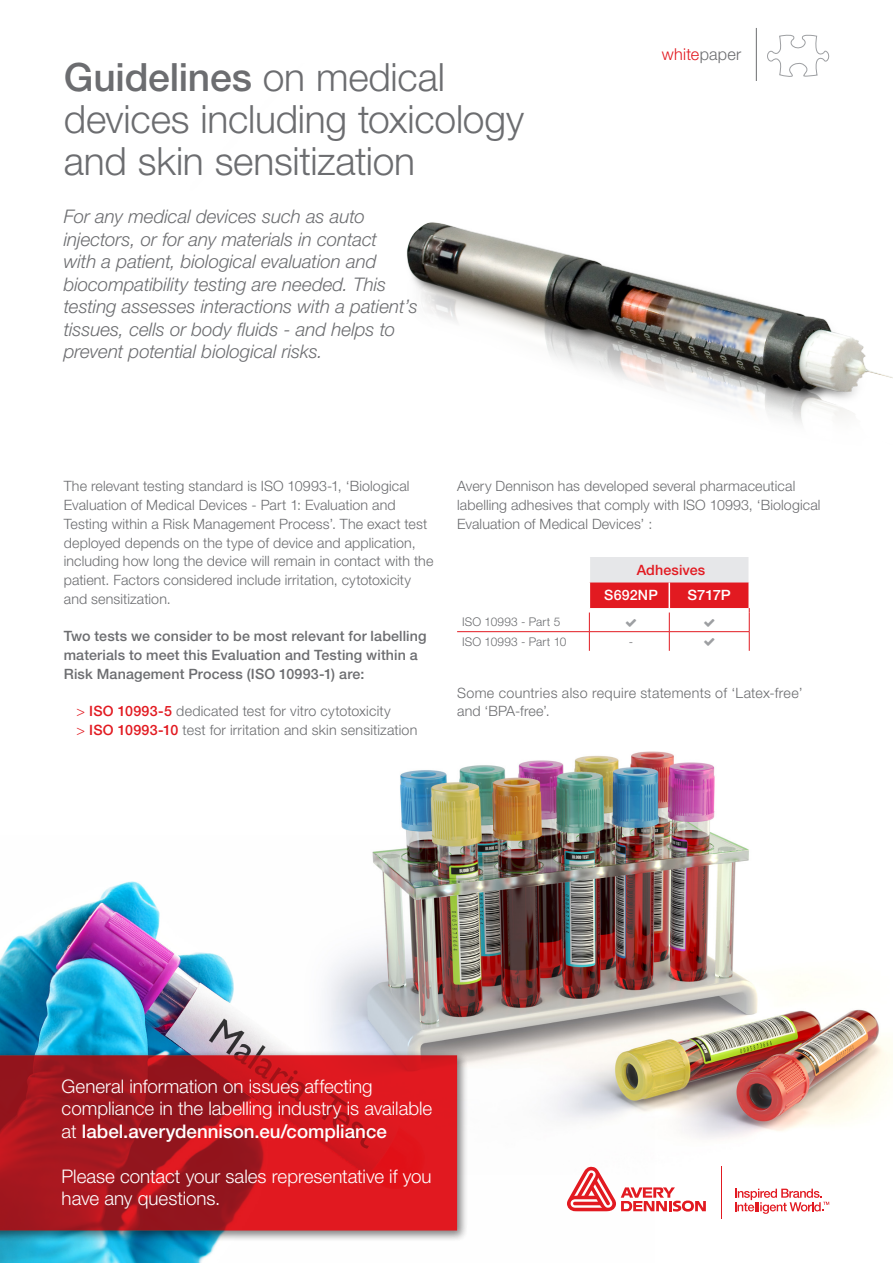
<style>
.page{position:relative;width:893px;height:1263px;background:#fff}
.page>*{position:absolute;margin:0;border:0;box-sizing:border-box;transform-origin:0 0}
.t1{font:300 39px/42px "Helvetica Neue LT Std";letter-spacing:-.005em;color:#6c6d70}
.t2{font:italic 300 18.75px/22.5px "Helvetica Neue LT Std";letter-spacing:-.005em;color:#6c6d70}
.t3{font:300 18.75px/22.5px "Helvetica Neue LT Std";color:#fff}
.t4{font:300 16.35px "Helvetica Neue LT Std";letter-spacing:.015em;color:#e21a21}
.t5{font:300 14.25px/18.8px "Helvetica Neue LT Std";letter-spacing:.01em;color:#6c6d70}
.t6{font:500 14.25px/18.8px "Helvetica Neue LT Std";letter-spacing:.01em;color:#6c6d70}
.t7{font:500 14.25px "Helvetica Neue LT Std";letter-spacing:.01em;color:#e21a21}
.t8{font:500 14.25px "Helvetica Neue LT Std";letter-spacing:.005em;color:#fff}
.t9{font:500 14.25px "Helvetica Neue LT Std";letter-spacing:.005em;color:#fff;scale:1.05 1}
.t10{font:300 12px/19.2px "Helvetica Neue LT Std";letter-spacing:.01em;color:#6c6d70}
.s1{font-weight:500}
.s2{color:#6c6d70}
.s3{color:#e21a21}
.s4{font-weight:500;color:#e21a21}
</style>
<div class="page">
<hr style="left:756px;top:28px;width:1px;height:53px;background:#6c6d70">
<img style="left:400px;top:751px;width:493px;height:416px">
<img style="left:0;top:836px;width:655px;height:427px">
<div style="left:0;top:1050px;width:468px;height:192px;background:#231f20;opacity:.4"></div>
<svg style="left:0;top:1055px;width:457px;height:175px;background:#bc171e"></svg>
<svg style="left:567px;top:1166px;width:139px;height:46px"></svg>
<hr style="left:721px;top:1167px;width:1px;height:52px;background:#e21a21">
<svg style="left:735px;top:1189px;width:94px;height:25px"></svg>
<svg style="left:767px;top:34px;width:63px;height:28px"></svg>
<img style="left:407px;top:62px;width:486px;height:362px">
<hr style="left:457px;top:631px;width:132px;height:1px;background:#e21a21">
<svg style="left:589px;top:557px;width:161px;height:94px"></svg>
<h1 class="t1" style="left:64px;top:55px;width:462px"><span class="s1">Guidelines</span> on medical devices including toxicology and skin sensitization</h1>
<p class="t2" style="left:64px;top:205px;width:355px">For any medical devices such as auto injectors, or for any materials in contact<br>with a patient, biological evaluation and biocompatibility testing are needed. This testing assesses interactions with a patient’s tissues, cells or body fluids - and helps to prevent potential biological risks.</p>
<p class="t4" style="left:662px;top:44px;width:81px">white<span class="s2">paper</span></p>
<p class="t5" style="left:64px;top:477px;width:371px">The relevant testing standard is ISO 10993-1, ‘Biological Evaluation of Medical Devices - Part 1: Evaluation and Testing within a Risk Management Process’. The exact test deployed depends on the type of device and application, including how long the device will remain in contact with the patient. Factors considered include irritation, cytotoxicity and sensitization.</p>
<p class="t6" style="left:64px;top:627px;width:364px">Two tests we consider to be most relevant for labelling materials to meet this Evaluation and Testing within a<br>Risk Management Process (ISO 10993-1) are:</p>
<p class="t5" style="left:77px;top:702px;width:342px"><span class="s3">&gt;</span> <span class="s4">ISO 10993-5</span> dedicated test for vitro cytotoxicity<br><span class="s3">&gt;</span> <span class="s4">ISO 10993-10</span> test for irritation and skin sensitization</p>
<p class="t5" style="left:457px;top:477px;width:365px">Avery Dennison has developed several pharmaceutical labelling adhesives that comply with ISO 10993, ‘Biological<br>Evaluation of Medical Devices’ :</p>
<p class="t7" style="left:637px;top:561px;width:70px">Adhesives</p>
<p class="t8" style="left:604px;top:587px;width:55px">S692NP</p>
<p class="t9" style="left:688px;top:587px;width:43px">S717P</p>
<p class="t10" style="left:462px;top:612px;width:106px">ISO 10993 - Part 5<br>ISO 10993 - Part 10</p>
<p class="t10" style="left:629px;top:631px;width:6px">-</p>
<p class="t5" style="left:457px;top:683px;width:347px">Some countries also require statements of ‘Latex-free’ and ‘BPA-free’.</p>
<h2 class="t3" style="left:62px;top:1075px;width:372px">General information on issues affecting compliance in the labelling industry is available at <span class="s1">label.averydennison.eu/compliance</span></h2>
<h2 class="t3" style="left:62px;top:1165px;width:371px">Please contact your sales representative if you have any questions.</h2>
</div>
